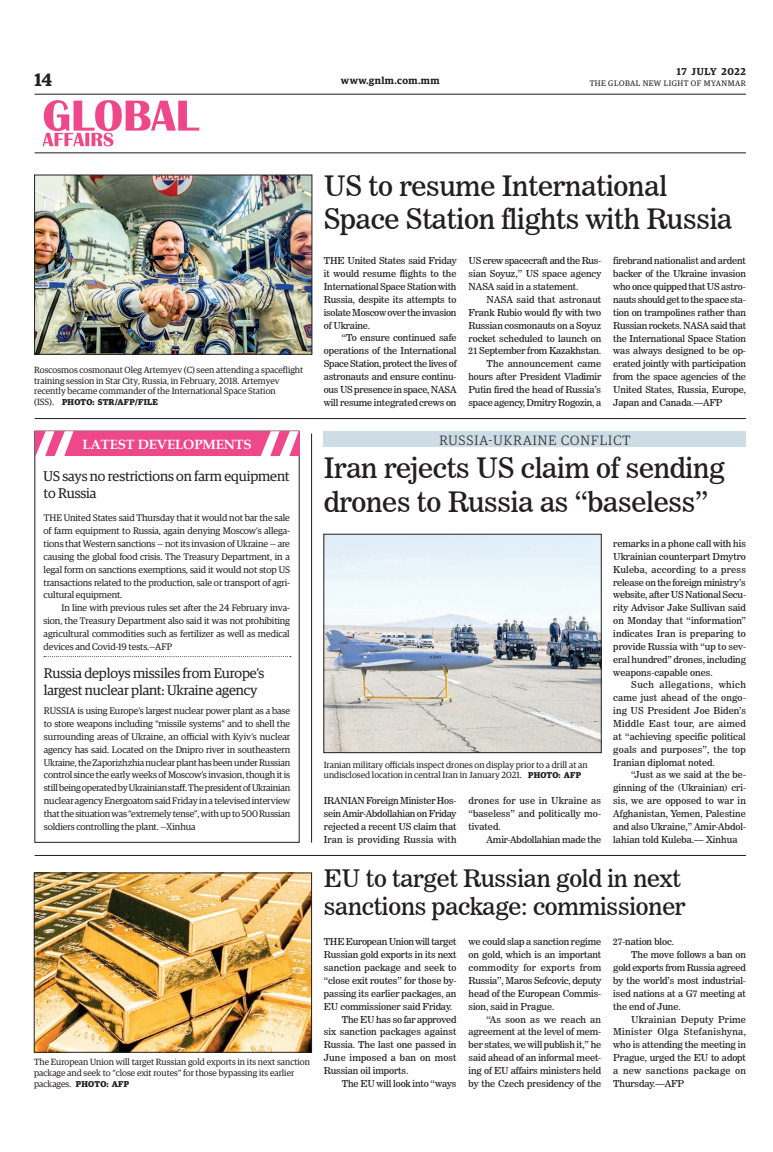
<style>
.page{position:relative;width:773px;height:1152px;background:#fff}
.page>*{position:absolute;margin:0;border:0;box-sizing:border-box;transform-origin:0 0}
._2_Clm_Head{font:28px/33.6px "News 706 BT Roman C";letter-spacing:-.01em;color:#231f20}
._2_Clm_Head-2{font:24px/28.8px "News 706 BT Roman C";letter-spacing:-.01em;color:#231f20}
.t1{font:600 18px "Guardian Egyp";color:#231f20}
.Brief_Head{font:14px/16.8px "Guardian Egyp";letter-spacing:-.01em;color:#231f20}
.t2{font:300 13.5px "Guardian Egyp";letter-spacing:.08em;color:#231f20}
.Brief_2nd_Body{font:700 13.4px "Book Antiqua";letter-spacing:-.01em;color:#fff}
.t3{font:600 10px "Guardian Egyp";letter-spacing:.05em;color:#231f20}
._2nd_Body{font:9.5px/12.9px "News 706 BT Roman C";letter-spacing:-.01em;color:#231f20;text-align:justify}
.Brief_2nd_Body-2{font:9.5px/12.9px "Guardian Egyp";letter-spacing:-.01em;color:#231f20;text-align:justify}
.Normal_Para{font:9.5px/12.9px "News 706 BT Roman C";letter-spacing:-.005em;color:#231f20;text-align:justify}
.t4{font:9px/10.8px "Guardian Egyp";color:#231f20}
.t5{font:700 8.5px "Guardian Egyp";letter-spacing:.02em;color:#231f20}
.t6{font:8px "Guardian Egyp";letter-spacing:.06em;color:#231f20}
.s1{font-weight:400;font-size:9px}
.s2{font-weight:700;font-size:8.5px}
</style>
<div class="page">
<hr style="left:35px;top:94px;width:711px;height:1px;background:#231f20">
<hr style="left:35px;top:152px;width:711px;height:1px;background:#231f20">
<svg style="left:42px;top:100px;width:157px;height:46px"></svg>
<div style="left:35px;top:431px;width:264px;height:25px;background:#ef488a"></div>
<svg style="left:36px;top:431px;width:37px;height:25px"></svg>
<svg style="left:261px;top:431px;width:37px;height:25px"></svg>
<img style="left:36px;top:177px;width:274px;height:175px">
<div style="left:34px;top:175px;width:278px;height:179px;border:1px solid #231f20"></div>
<div style="left:324px;top:431px;width:422px;height:16px;background:#cddde6"></div>
<hr style="left:35px;top:418px;width:711px;height:1px;background:#231f20">
<img style="left:326px;top:536px;width:273px;height:215px">
<div style="left:324px;top:534px;width:277px;height:219px;border:1px solid #231f20"></div>
<img style="left:36px;top:875px;width:274px;height:175px">
<div style="left:34px;top:873px;width:278px;height:179px;border:1px solid #231f20"></div>
<svg style="left:44px;top:656px;width:247px;height:1px"></svg>
<hr style="left:35px;top:855px;width:711px;height:1px;background:#231f20">
<hr style="left:311px;top:434px;width:1px;height:409px;background:#231f20">
<h3 class="t1" style="left:35px;top:67px;width:19px">14</h3>
<p class="t3" style="left:676px;top:64px;width:71px">17 JULY 2022</p>
<p class="t3" style="left:341px;top:73px;width:100px">www.gnlm.com.mm</p>
<p class="t6" style="left:589px;top:78px;width:158px">THE GLOBAL NEW LIGHT OF MYANMAR</p>
<p class="t4" style="left:34px;top:364px;width:270px">Roscosmos cosmonaut Oleg Artemyev (C) seen attending a spaceflight training session in Star City, Russia, in February, 2018. Artemyev recently became commander of the International Space Station</p>
<p class="t5" style="left:34px;top:396px;width:125px"><span class="s1">(ISS).</span> PHOTO: STR/AFP/FILE</p>
<p class="Brief_2nd_Body" style="left:82px;top:435px;width:171px">LATEST DEVELOPMENTS</p>
<p class="Brief_Head" style="left:44px;top:467px;width:247px">US says no restrictions on farm equipment to Russia</p>
<p class="Brief_2nd_Body-2" style="left:44px;top:511px;width:248px">THE United States said Thursday that it would not bar the sale of farm equipment to Russia, again denying Moscow’s allega&shy;tions that Western sanctions — not its invasion of Ukraine — are causing the global food crisis. The Treasury Department, in a legal form on sanctions exemptions, said it would not stop US transactions related to the production, sale or transport of agri&shy;cultural equipment.</p>
<p class="Brief_2nd_Body-2" style="left:44px;top:601px;width:248px;text-indent:18px">In line with previous rules set after the 24 February inva&shy;sion, the Treasury Department also said it was not prohibiting agricultural commodities such as fertilizer as well as medical devices and Covid-19 tests.—AFP</p>
<p class="Brief_Head" style="left:44px;top:664px;width:222px">Russia deploys missiles from Europe’s largest nuclear plant: Ukraine agency</p>
<p class="Brief_2nd_Body-2" style="left:44px;top:704px;width:248px">RUSSIA is using Europe’s largest nuclear power plant as a base to store weapons including “missile systems” and to shell the surrounding areas of Ukraine, an official with Kyiv’s nuclear agency has said. Located on the Dnipro river in southeastern Ukraine, the Zaporizhzhia nuclear plant has been under Russian control since the early weeks of Moscow’s invasion, though it is still being operated by Ukrainian staff. The president of Ukrainian nuclear agency Energoatom said Friday in a televised interview that the situation was “extremely tense”, with up to 500 Russian soldiers controlling the plant. —Xinhua</p>
<p class="t4" style="left:34px;top:1056px;width:277px">The European Union will target Russian gold exports in its next sanction package and seek to “close exit routes” for those bypassing its earlier packages. <span class="s2">PHOTO: AFP</span></p>
<p class="_2_Clm_Head" style="left:324px;top:169px;width:410px">US to resume International<br>Space Station flights with Russia</p>
<p class="Normal_Para" style="left:324px;top:254px;width:134px">THE United States said Friday it would resume flights to the International Space Station with Russia, despite its attempts to isolate Moscow over the invasion of Ukraine.</p>
<p class="_2nd_Body" style="left:324px;top:332px;width:134px;text-indent:18px">“To ensure continued safe operations of the International Space Station, protect the lives of astronauts and ensure continu&shy;ous US presence in space, NASA will resume integrated crews on</p>
<p class="_2nd_Body" style="left:468px;top:255px;width:134px">US crew spacecraft and the Rus&shy;sian Soyuz,” US space agency NASA said in a statement.</p>
<p class="_2nd_Body" style="left:468px;top:293px;width:134px;text-indent:18px">NASA said that astronaut Frank Rubio would fly with two Russian cosmonauts on a Soyuz rocket scheduled to launch on 21 September from Kazakhstan.</p>
<p class="_2nd_Body" style="left:468px;top:357px;width:134px;text-indent:18px">The announcement came hours after President Vladimir Putin fired the head of Russia’s space agency, Dmitry Rogozin, a</p>
<p class="_2nd_Body" style="left:613px;top:255px;width:134px">firebrand nationalist and ardent backer of the Ukraine invasion who once quipped that US astro&shy;nauts should get to the space sta&shy;tion on trampolines rather than Russian rockets. NASA said that the International Space Station was always designed to be op&shy;erated jointly with participation from the space agencies of the United States, Russia, Europe, Japan and Canada.—AFP</p>
<p class="t2" style="left:439px;top:431px;width:192px">RUSSIA-UKRAINE CONFLICT</p>
<p class="_2_Clm_Head" style="left:324px;top:451px;width:402px">Iran rejects US claim of sending drones to Russia as “baseless”</p>
<p class="t4" style="left:324px;top:758px;width:265px">Iranian military officials inspect drones on display prior to a drill at an undisclosed location in central Iran in January 2021. <span class="s2">PHOTO: AFP</span></p>
<p class="Normal_Para" style="left:324px;top:794px;width:134px">IRANIAN Foreign Minister Hos&shy;sein Amir-Abdollahian on Friday rejected a recent US claim that Iran is providing Russia with</p>
<p class="Normal_Para" style="left:468px;top:794px;width:134px">drones for use in Ukraine as “baseless” and politically mo&shy;tivated.</p>
<p class="_2nd_Body" style="left:486px;top:833px;width:116px">Amir-Abdollahian made the</p>
<p class="_2nd_Body" style="left:613px;top:537px;width:134px">remarks in a phone call with his Ukrainian counterpart Dmytro Kuleba, according to a press release on the foreign ministry’s website, after US National Secu&shy;rity Advisor Jake Sullivan said on Monday that “information” indicates Iran is preparing to provide Russia with “up to sev&shy;eral hundred” drones, including weapons-capable ones.</p>
<p class="_2nd_Body" style="left:613px;top:679px;width:134px;text-indent:18px">Such allegations, which came just ahead of the ongo&shy;ing US President Joe Biden’s Middle East tour, are aimed at “achieving specific political goals and purposes”, the top Iranian diplomat noted.</p>
<p class="_2nd_Body" style="left:613px;top:769px;width:134px;text-indent:18px">“Just as we said at the be&shy;ginning of the (Ukrainian) cri&shy;sis, we are opposed to war in Afghanistan, Yemen, Palestine and also Ukraine,” Amir-Abdol&shy;lahian told Kuleba.— Xinhua</p>
<p class="_2_Clm_Head-2" style="left:324px;top:863px;width:363px">EU to target Russian gold in next sanctions package: commissioner</p>
<p class="Normal_Para" style="left:324px;top:936px;width:134px">THE European Union will target Russian gold exports in its next sanction package and seek to “close exit routes” for those by&shy;passing its earlier packages, an EU commissioner said Friday.</p>
<p class="_2nd_Body" style="left:324px;top:1013px;width:134px;text-indent:18px">The EU has so far approved six sanction packages against Russia. The last one passed in June imposed a ban on most Russian oil imports.</p>
<p class="_2nd_Body" style="left:342px;top:1077px;width:116px">The EU will look into “ways</p>
<p class="_2nd_Body" style="left:468px;top:936px;width:134px">we could slap a sanction regime on gold, which is an important commodity for exports from Russia”, Maros Sefcovic, deputy head of the European Commis&shy;sion, said in Prague.</p>
<p class="_2nd_Body" style="left:468px;top:1013px;width:134px;text-indent:18px">“As soon as we reach an agreement at the level of mem&shy;ber states, we will publish it,” he said ahead of an informal meet&shy;ing of EU affairs ministers held by the Czech presidency of the</p>
<p class="_2nd_Body" style="left:613px;top:936px;width:62px">27-nation bloc.</p>
<p class="_2nd_Body" style="left:613px;top:948px;width:134px;text-indent:18px">The move follows a ban on gold exports from Russia agreed by the world’s most industrial&shy;ised nations at a G7 meeting at the end of June.</p>
<p class="_2nd_Body" style="left:613px;top:1013px;width:134px;text-indent:18px">Ukrainian Deputy Prime Minister Olga Stefanishyna, who is attending the meeting in Prague, urged the EU to adopt a new sanctions package on Thursday.—AFP</p>
</div>
